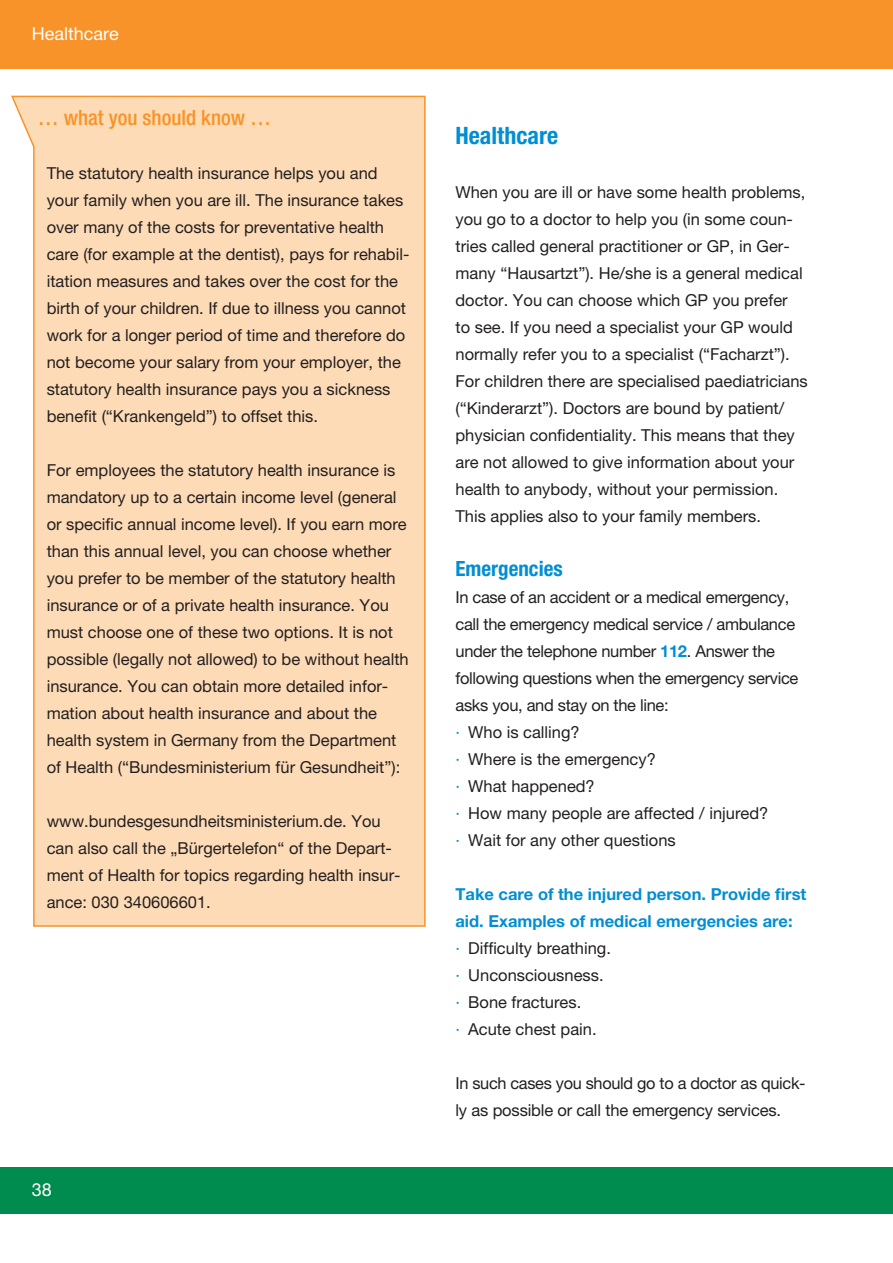
<style>
.page{position:relative;width:893px;height:1263px;background:#fff}
.page>*{position:absolute;margin:0;border:0;box-sizing:border-box;transform-origin:0 0}
.t1{font:700 condensed 24px "Helvetica Neue LT Pro";color:#008ed4}
.t2{font:500 condensed 21px "Helvetica Neue LT Pro";color:#f79328}
.t3{font:700 condensed 21px "Helvetica Neue LT Pro";color:#008ed4}
.t4{font:18px "Helvetica Neue LT Pro";color:#fff}
.t5{font:16.5px/27px "Helvetica Neue LT Pro";color:#231f20}
.t6{font:16.5px/27px "Helvetica Neue LT Pro";letter-spacing:-.02em;color:#231f20}
.t7{font:700 16.5px/27px "Helvetica Neue LT Pro";color:#008ed4}
.s1{font-weight:700;color:#008ed4}
.s2{color:#008ed4}
.s3{font-weight:400}
.s4{font-weight:400;color:#231f20}
</style>
<div class="page">
<div style="left:0;top:0;width:893px;height:68px;background:#f79328"></div>
<div style="left:11px;top:95px;width:415px;height:832px;background:#fddbb6"></div>
<div style="left:0;top:1167px;width:893px;height:47px;background:#008c4e"></div>
<p class="t4" style="left:32px;top:23px;width:88px">Healthcare</p>
<p class="t2" style="left:38px;top:105px;width:235px">… what you should know …</p>
<p class="t5" style="left:47px;top:159px;width:364px">The statutory health insurance helps you and your family when you are ill. The insurance takes over many of the costs for preventative health care (for example at the dentist), pays for rehabil&shy;itation measures and takes over the cost for the birth of your children. If due to illness you cannot work for a longer period of time and therefore do not become your salary from your employer, the statutory health insurance pays you a sickness benefit (“Krankengeld”) to offset this.</p>
<p class="t5" style="left:47px;top:456px;width:364px">For employees the statutory health insurance is mandatory up to a certain income level (general or specific annual income level). If you earn more than this annual level, you can choose whether you prefer to be member of the statutory health insurance or of a private health insurance. You must choose one of these two options. It is not possible (legally not allowed) to be without health insurance. You can obtain more detailed infor&shy;mation about health insurance and about the health system in Germany from the Department of Health (“Bundesministerium für Gesundheit”):</p>
<p class="t5" style="left:47px;top:807px;width:355px">www.bundesgesundheitsministerium.de. You can also call the „Bürgertelefon“ of the Depart&shy;ment of Health for topics regarding health insur&shy;ance: 030 340606601.</p>
<p class="t4" style="left:32px;top:1179px;width:22px">38</p>
<h1 class="t1" style="left:455px;top:121px;width:104px">Healthcare</h1>
<p class="t5" style="left:455px;top:178px;width:354px">When you are ill or have some health problems, you go to a doctor to help you (in some coun&shy;tries called general practitioner or GP, in Ger&shy;many “Hausartzt”). He/she is a general medical doctor. You can choose which GP you prefer<br>to see. If you need a specialist your GP would normally refer you to a specialist (“Facharzt”).<br>For children there are specialised paediatricians (“Kinderarzt”). Doctors are bound by patient/ physician confidentiality. This means that they are not allowed to give information about your health to anybody, without your permission.<br>This applies also to your family members.</p>
<p class="t3" style="left:455px;top:556px;width:109px">Emergencies</p>
<p class="t6" style="left:455px;top:583px;width:344px">In case of an accident or a medical emergency, call the emergency medical service / ambulance under the telephone number <span class="s1">112</span>. Answer the following questions when the emergency service asks you, and stay on the line:<br><span class="s2">·</span> Who is calling?<br><span class="s2">·</span> Where is the emergency?<br><span class="s2">·</span> What happened?<br><span class="s2">·</span> How many people are affected / injured?<br><span class="s2">·</span> Wait for any other questions</p>
<p class="t7" style="left:455px;top:880px;width:352px">Take care of the injured person. Provide first aid. Examples of medical emergencies are:<br><span class="s3">·</span> <span class="s4">Difficulty breathing.<br></span><span class="s3">·</span> <span class="s4">Unconsciousness.<br></span><span class="s3">·</span> <span class="s4">Bone fractures.<br></span><span class="s3">·</span> <span class="s4">Acute chest pain.</span></p>
<p class="t5" style="left:455px;top:1069px;width:352px">In such cases you should go to a doctor as quick&shy;ly as possible or call the emergency services.</p>
</div>
